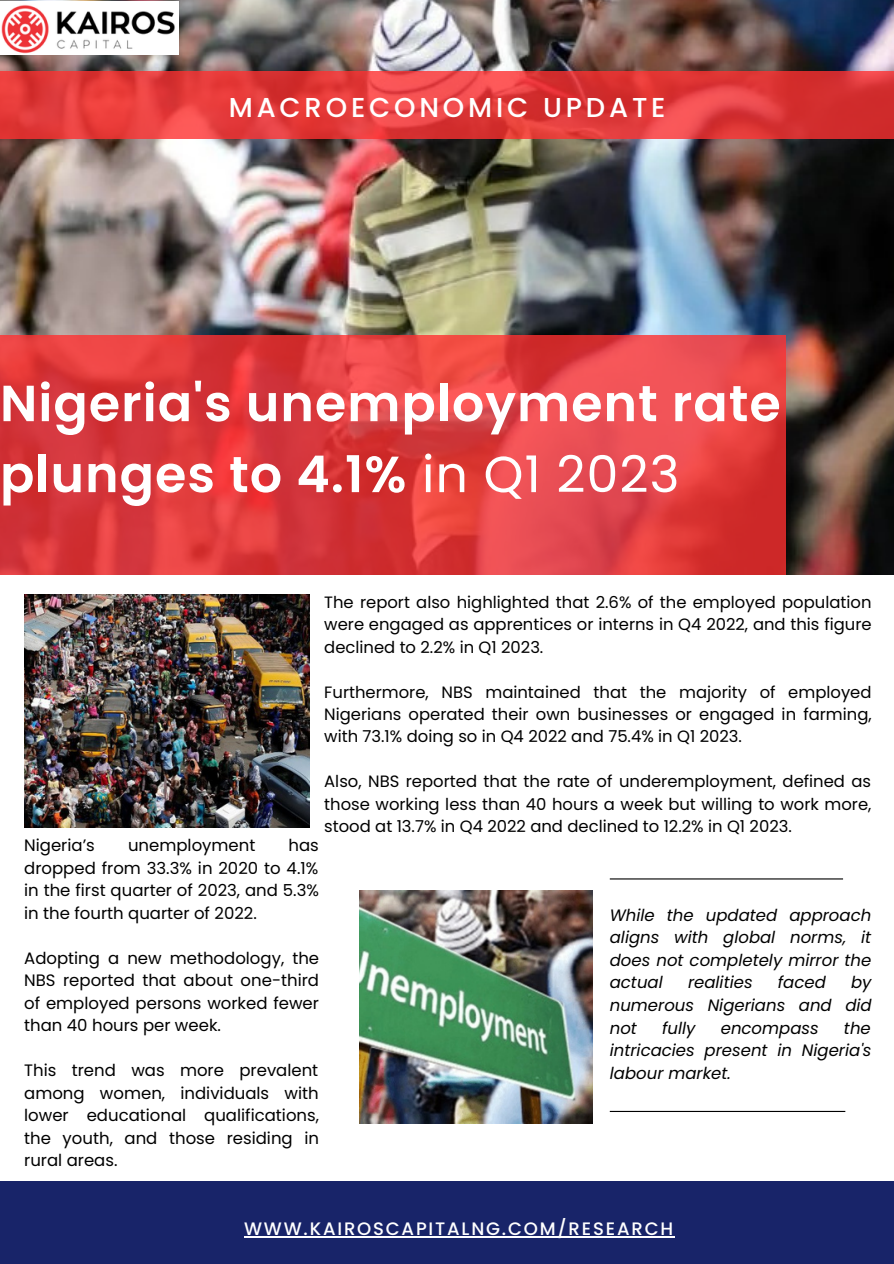
<style>
.page{position:relative;width:894px;height:1264px;background:#fff}
.page>*{position:absolute;margin:0;border:0;box-sizing:border-box;transform-origin:0 0}
.t1{font:600 50.7px/70.9px "Poppins";letter-spacing:.02em;color:#fff}
.t2{font:500 27.3px "Poppins";letter-spacing:.14em;color:#fff}
.t3{font:500 18px "Poppins";letter-spacing:.1em;color:#fff}
.t4{font:16.5px/22.5px "Poppins";color:#000;text-align:justify}
.t5{font:italic 16.5px/22.5px "Poppins";color:#000;text-align:justify}
.t6{font:16.35px/22.4px "Poppins";color:#000;text-align:justify}
.s1{font-weight:400}
</style>
<div class="page">
<img style="left:0;top:0;width:893px;height:574px">
<img style="left:24px;top:594px;width:285px;height:233px">
<div style="left:0;top:1180px;width:893px;height:83px;background:#182469"></div>
<svg style="left:0;top:335px;width:785px;height:240px;background:#df3d40"></svg>
<svg style="left:0;top:71px;width:893px;height:68px;background:#e13a3a"></svg>
<img style="left:359px;top:890px;width:233px;height:233px">
<hr style="left:609px;top:878px;width:233px;height:1px;background:#000">
<hr style="left:609px;top:1110px;width:236px;height:1px;background:#000">
<img style="left:0;top:1px;width:179px;height:53px">
<hr style="left:244px;top:1236px;width:430px;height:1px;background:#fff">
<p class="t2" style="left:229px;top:89px;width:438px">MACROECONOMIC UPDATE</p>
<p class="t1" style="left:0;top:368px;width:782px">Nigeria's unemployment rate plunges to 4.1% <span class="s1">in Q1 2023</span></p>
<p class="t6" style="left:324px;top:591px;width:548px">The report also highlighted that 2.6% of the employed population were engaged as apprentices or interns in Q4 2022, and this figure declined to 2.2% in Q1 2023.</p>
<p class="t6" style="left:324px;top:680px;width:549px">Furthermore, NBS maintained that the majority of employed Nigerians operated their own businesses or engaged in farming, with 73.1% doing so in Q4 2022 and 75.4% in Q1 2023.</p>
<p class="t6" style="left:324px;top:770px;width:548px">Also, NBS reported that the rate of underemployment, defined as those working less than 40 hours a week but willing to work more, stood at 13.7% in Q4 2022 and declined to 12.2% in Q1 2023.</p>
<p class="t4" style="left:24px;top:834px;width:72px">Nigeria’s</p>
<p class="t4" style="left:128px;top:834px;width:129px">unemployment</p>
<p class="t4" style="left:24px;top:834px;width:296px;text-indent:264px">has dropped from 33.3% in 2020 to 4.1% in the first quarter of 2023, and 5.3% in the fourth quarter of 2022.</p>
<p class="t4" style="left:24px;top:946px;width:296px">Adopting a new methodology, the NBS reported that about one-third of employed persons worked fewer than 40 hours per week.</p>
<p class="t4" style="left:24px;top:1059px;width:296px">This trend was more prevalent among women, individuals with lower educational qualifications, the youth, and those residing in rural areas.</p>
<p class="t5" style="left:609px;top:903px;width:263px">While the updated approach aligns with global norms, it does not completely mirror the actual</p>
<p class="t5" style="left:687px;top:971px;width:66px">realities</p>
<p class="t5" style="left:777px;top:971px;width:49px">faced</p>
<p class="t5" style="left:609px;top:971px;width:263px;text-indent:241px">by numerous Nigerians and did not</p>
<p class="t5" style="left:662px;top:1016px;width:35px">fully</p>
<p class="t5" style="left:720px;top:1016px;width:99px">encompass</p>
<p class="t5" style="left:609px;top:1016px;width:263px;text-indent:234px">the intricacies present in Nigeria's labour market.</p>
<p class="t3" style="left:244px;top:1216px;width:430px">WWW.KAIROSCAPITALNG.COM/RESEARCH</p>
</div>
